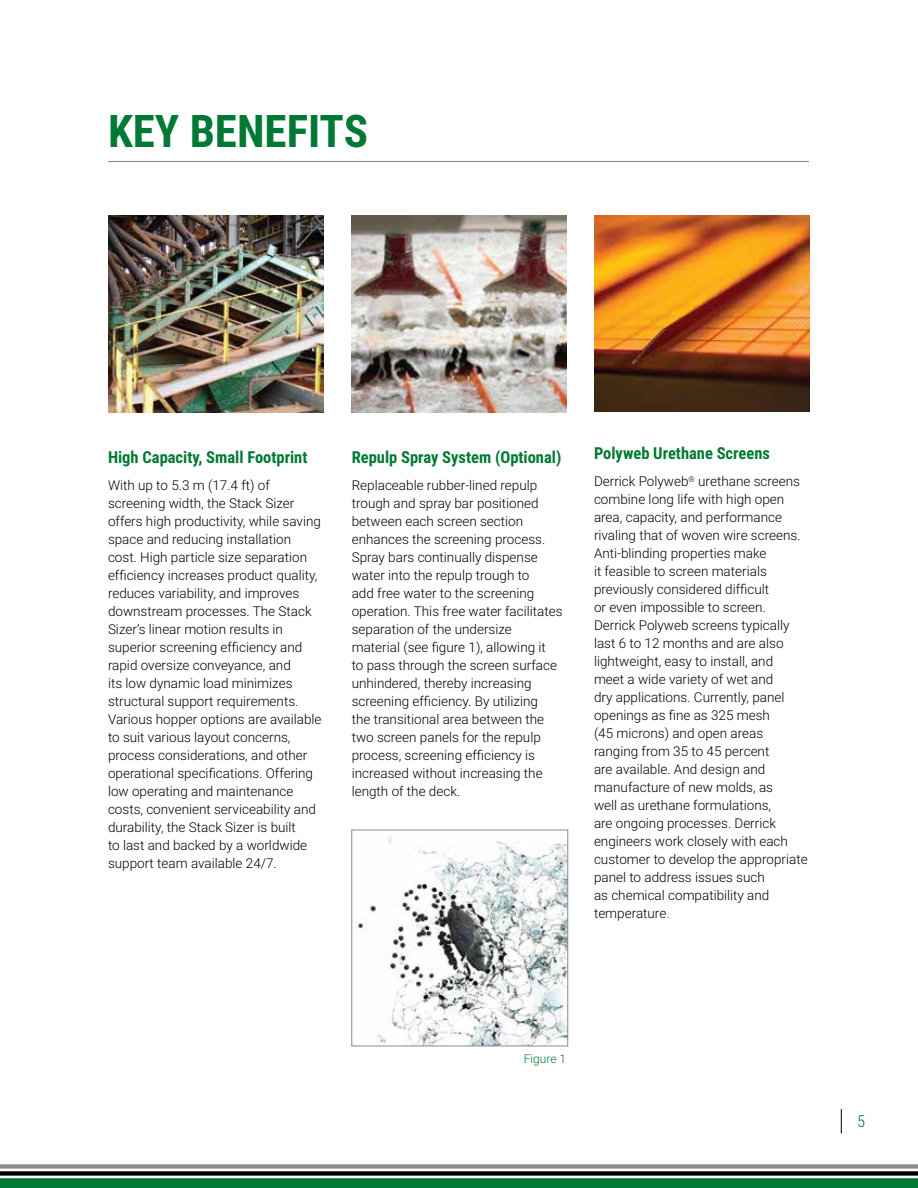
<style>
.page{position:relative;width:918px;height:1188px;background:#fff}
.page>*{position:absolute;margin:0;border:0;box-sizing:border-box;transform-origin:0 0}
.t1{font:700 45px "Roboto Condensed";color:#007934}
.t2{font:700 16.5px "Roboto Condensed";color:#007934}
.t3{font:300 16.5px "Roboto Condensed";color:#007934}
.t4{font:300 13.5px/18px "Roboto";color:#000}
.t5{font:300 12px "Roboto";color:#007934}
.s1{font-size:15px;color:#717073}
</style>
<div class="page">
<svg style="left:0;top:1164px;width:918px;height:24px"></svg>
<hr style="left:108px;top:161px;width:701px;height:1px;background:#8b8d8d">
<img style="left:109px;top:216px;width:215px;height:197px">
<img style="left:352px;top:216px;width:215px;height:197px">
<img style="left:595px;top:216px;width:215px;height:195px">
<img style="left:355px;top:836px;width:211px;height:208px">
<div style="left:351px;top:830px;width:217px;height:216px;border:1px solid #8b8d8d"></div>
<svg style="left:841px;top:1109px;width:1px;height:24px"></svg>
<h1 class="t1" style="left:108px;top:99px;width:262px">KEY BENEFITS</h1>
<p class="t2" style="left:108px;top:445px;width:201px">High Capacity, Small Footprint</p>
<p class="t4" style="left:108px;top:476px;width:215px">With up to 5.3 m (17.4 ft) of screening width, the Stack Sizer offers high productivity, while saving space and reducing installation cost. High particle size separation efficiency increases product quality, reduces variability, and improves downstream processes. The Stack Sizer’s linear motion results in superior screening efficiency and rapid oversize conveyance, and<br>its low dynamic load minimizes structural support requirements.<br>Various hopper options are available to suit various layout concerns, process considerations, and other operational specifications. Offering low operating and maintenance costs, convenient serviceability and durability, the Stack Sizer is built<br>to last and backed by a worldwide support team available 24/7.</p>
<p class="t2" style="left:352px;top:445px;width:211px">Repulp Spray System (Optional)</p>
<p class="t4" style="left:352px;top:476px;width:212px">Replaceable rubber-lined repulp trough and spray bar positioned between each screen section enhances the screening process.<br>Spray bars continually dispense water into the repulp trough to<br>add free water to the screening operation. This free water facilitates separation of the undersize material (see figure 1), allowing it<br>to pass through the screen surface unhindered, thereby increasing screening efficiency. By utilizing<br>the transitional area between the two screen panels for the repulp process, screening efficiency is increased without increasing the length of the deck.</p>
<p class="t2" style="left:594px;top:442px;width:177px">Polyweb Urethane Screens</p>
<p class="t4" style="left:594px;top:472px;width:215px">Derrick Polyweb<sup>®</sup> urethane screens combine long life with high open area, capacity, and performance rivaling that of woven wire screens.<br>Anti-blinding properties make<br>it feasible to screen materials previously considered difficult<br>or even impossible to screen.<br>Derrick Polyweb screens typically last 6 to 12 months and are also lightweight, easy to install, and<br>meet a wide variety of wet and<br>dry applications. Currently, panel openings as fine as 325 mesh<br>(45 microns) and open areas ranging from 35 to 45 percent<br>are available. And design and manufacture of new molds, as<br>well as urethane formulations,<br>are ongoing processes. Derrick engineers work closely with each customer to develop the appropriate panel to address issues such<br>as chemical compatibility and temperature<span class="s1">.</span></p>
<p class="t5" style="left:524px;top:1050px;width:44px">Figure 1</p>
<p class="t3" style="left:857px;top:1110px;width:10px">5</p>
</div>
